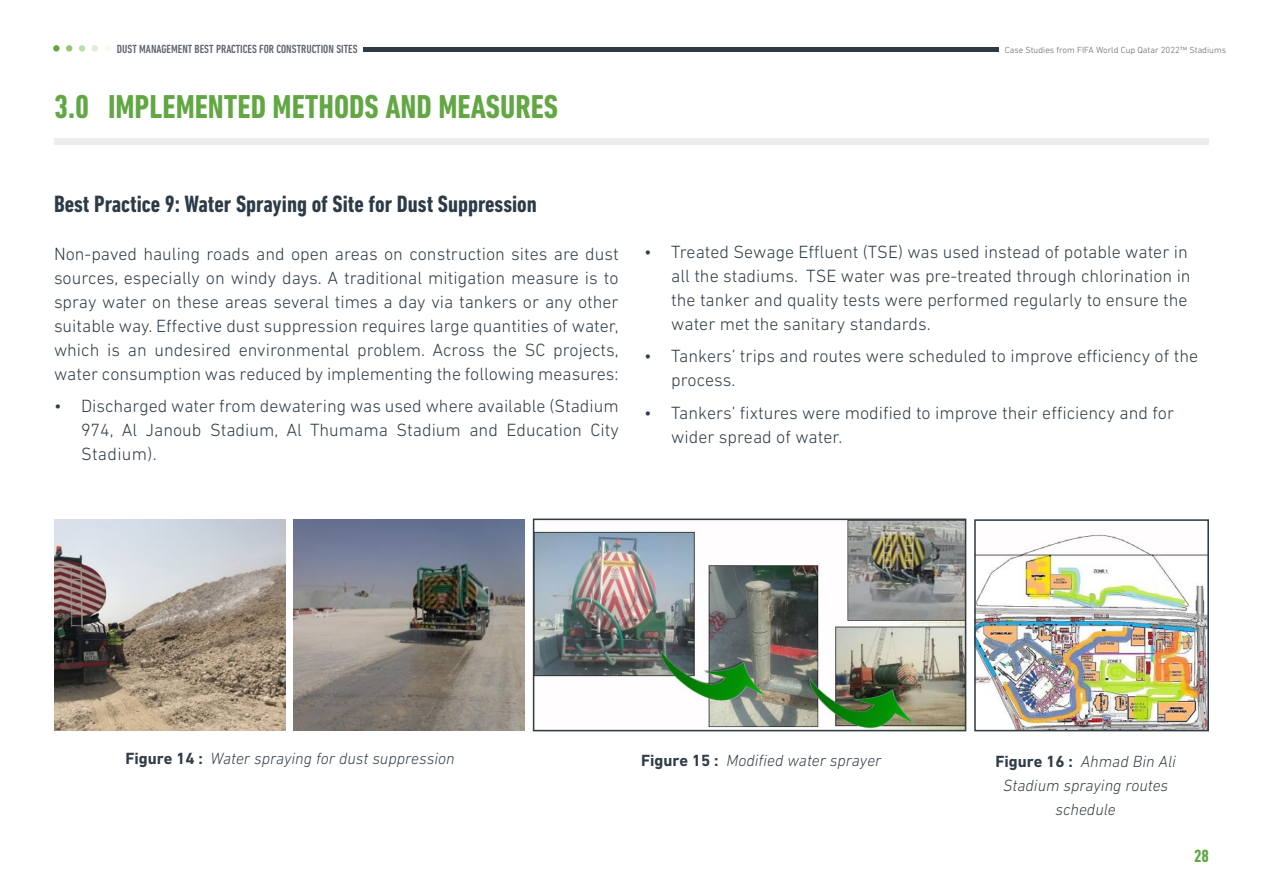
<style>
.page{position:relative;width:1263px;height:893px;background:#fff}
.page>*{position:absolute;margin:0;border:0;box-sizing:border-box;transform-origin:0 0}
.t1{font:700 condensed 33.75px "DIN Next LT Pro";color:#62a744}
.t2{font:700 condensed 24px "DIN Next LT Pro";color:#2c3b46}
.t3{font:300 18px/24px "DIN Next LT Pro";color:#313e48}
.t4{font:700 condensed 18px "DIN Next LT Pro";color:#62a744}
.t5{font:italic 300 16.5px/24px "DIN Next LT Pro";color:#313e48;text-align:center}
.t6{font:500 condensed 12px "DIN Next LT Pro";color:#60646d}
.t7{font:300 9px "DIN Next LT Pro";color:#60646d}
.s1{font-weight:700;font-style:normal}
</style>
<div class="page">
<div style="left:363px;top:47px;width:635px;height:5px;background:#2c3b46"></div>
<div style="left:53px;top:45px;width:7px;height:7px;background:#62a744;border-radius:50%"></div>
<div style="left:66px;top:45px;width:6px;height:7px;background:#94c672;border-radius:50%"></div>
<div style="left:79px;top:45px;width:6px;height:7px;background:#bedeab;border-radius:50%"></div>
<div style="left:92px;top:45px;width:6px;height:7px;background:#dfeed6;border-radius:50%"></div>
<div style="left:104px;top:45px;width:7px;height:7px;background:#f5faf2;border-radius:50%"></div>
<div style="left:54px;top:138px;width:1155px;height:7px;background:#ededee"></div>
<img style="left:54px;top:519px;width:231px;height:212px">
<img style="left:293px;top:519px;width:232px;height:212px">
<img style="left:536px;top:521px;width:427px;height:207px">
<div style="left:533px;top:518px;width:433px;height:213px;border:2px solid #313e48"></div>
<img style="left:977px;top:534px;width:229px;height:194px">
<div style="left:974px;top:519px;width:235px;height:212px;border:2px solid #313e48"></div>
<p class="t6" style="left:117px;top:42px;width:242px">DUST MANAGEMENT BEST PRACTICES FOR CONSTRUCTION SITES</p>
<p class="t7" style="left:1005px;top:45px;width:223px">Case Studies from FIFA World Cup Qatar 2022™ Stadiums</p>
<h1 class="t1" style="left:54px;top:88px;width:506px">3.0 IMPLEMENTED METHODS AND MEASURES</h1>
<h2 class="t2" style="left:54px;top:190px;width:484px">Best Practice 9: Water Spraying of Site for Dust Suppression</h2>
<p class="t3" style="left:54px;top:242px;width:566px;text-align:justify">Non-paved hauling roads and open areas on construction sites are dust sources, especially on windy days. A traditional mitigation measure is to spray water on these areas several times a day via tankers or any other suitable way. Effective dust suppression requires large quantities of water, which is an undesired environmental problem. Across the SC projects, water consumption was reduced by implementing the following measures:</p>
<p class="t3" style="left:81px;top:394px;width:539px;text-align:justify;text-indent:-27px">• Discharged water from dewatering was used where available (Stadium 974, Al Janoub Stadium, Al Thumama Stadium and Education City Stadium).</p>
<p class="t3" style="left:671px;top:239px;width:521px;text-indent:-27px">• Treated Sewage Effluent (TSE) was used instead of potable water in all the stadiums. TSE water was pre-treated through chlorination in the tanker and quality tests were performed regularly to ensure the water met the sanitary standards.</p>
<p class="t3" style="left:671px;top:344px;width:528px;text-indent:-27px">• Tankers’ trips and routes were scheduled to improve efficiency of the process.</p>
<p class="t3" style="left:671px;top:400px;width:504px;text-indent:-27px">• Tankers’ fixtures were modified to improve their efficiency and for wider spread of water.</p>
<p class="t5" style="left:125px;top:747px;width:331px"><span class="s1">Figure 14 :</span> Water spraying for dust suppression</p>
<p class="t5" style="left:641px;top:748px;width:242px"><span class="s1">Figure 15 :</span> Modified water sprayer</p>
<p class="t5" style="left:995px;top:749px;width:182px"><span class="s1">Figure 16 :</span> Ahmad Bin Ali<br>Stadium spraying routes schedule</p>
<p class="t4" style="left:1194px;top:845px;width:16px">28</p>
</div>
